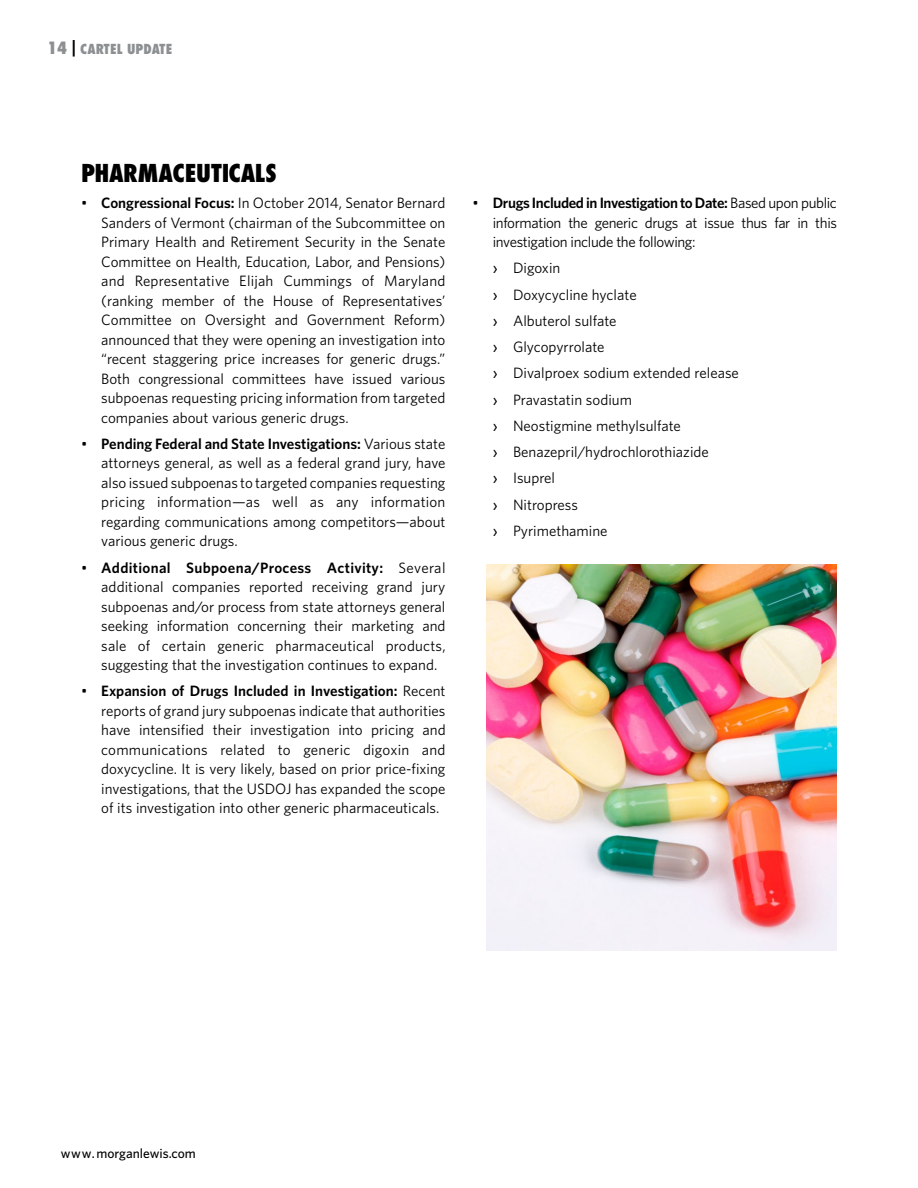
<style>
.page{position:relative;width:918px;height:1188px;background:#fff}
.page>*{position:absolute;margin:0;border:0;box-sizing:border-box;transform-origin:0 0}
.t1{font:800 condensed 24px "Futura Std";letter-spacing:-.02em;color:#000}
.t2{font:15px/19.5px "Whitney";color:#000;text-align:justify}
.t3{font:500 13.5px "Whitney";color:#000}
.t4{font:800 condensed 13.5px "Futura Std";color:#8d9092}
.s1{font-size:16.5px}
.s2{font-size:16.5px;color:#000}
.s3{font-weight:600}
.s4{font-weight:500}
</style>
<div class="page">
<img style="left:486px;top:564px;width:351px;height:387px">
<p class="t4" style="left:47px;top:41px;width:127px"><span class="s1">14</span> <span class="s2">|</span> CARTEL UPDATE</p>
<h1 class="t1" style="left:81px;top:158px;width:197px">PHARMACEUTICALS</h1>
<p class="t2" style="left:101px;top:193px;width:346px;text-indent:-20px">• <span class="s3">Congressional Focus:</span> In October 2014, Senator Bernard Sanders of Vermont (chairman of the Subcommittee on Primary Health and Retirement Security in the Senate Committee on Health, Education, Labor, and Pensions) and Representative Elijah Cummings of Maryland (ranking member of the House of Representatives’ Committee on Oversight and Government Reform) announced that they were opening an investigation into “recent staggering price increases for generic drugs.” Both congressional committees have issued various subpoenas requesting pricing information from targeted companies about various generic drugs.</p>
<p class="t2" style="left:101px;top:433px;width:346px;text-indent:-20px">• <span class="s3">Pending Federal and State Investigations:</span> Various state attorneys general, as well as a federal grand jury, have also issued subpoenas to targeted companies requesting pricing information—as well as any information regarding communications among competitors—about various generic drugs.</p>
<p class="t2" style="left:101px;top:557px;width:346px;text-indent:-20px">• <span class="s3">Additional Subpoena/Process Activity:</span> Several additional companies reported receiving grand jury subpoenas and/or process from state attorneys general seeking information concerning their marketing and sale of certain generic pharmaceutical products, suggesting that the investigation continues to expand.</p>
<p class="t2" style="left:101px;top:681px;width:346px;text-indent:-20px">• <span class="s3">Expansion of Drugs Included in Investigation:</span> Recent reports of grand jury subpoenas indicate that authorities have intensified their investigation into pricing and communications related to generic digoxin and doxycycline. It is very likely, based on prior price-fixing investigations, that the USDOJ has expanded the scope of its investigation into other generic pharmaceuticals.</p>
<p class="t2" style="left:493px;top:193px;width:346px;text-indent:-20px">• <span class="s3">Drugs Included in Investigation to Date:</span> Based upon public information the generic drugs at issue thus far in this investigation include the following:</p>
<p class="t2" style="left:493px;top:255px;width:248px;line-height:26.2px;text-align:left"><span class="s4">›</span> Digoxin<br><span class="s4">›</span> Doxycycline hyclate<br><span class="s4">›</span> Albuterol sulfate<br><span class="s4">›</span> Glycopyrrolate<br><span class="s4">›</span> Divalproex sodium extended release <span class="s4">›</span> Pravastatin sodium<br><span class="s4">›</span> Neostigmine methylsulfate<br><span class="s4">›</span> Benazepril/hydrochlorothiazide<br><span class="s4">›</span> Isuprel<br><span class="s4">›</span> Nitropress<br><span class="s4">›</span> Pyrimethamine</p>
<p class="t3" style="left:61px;top:1145px;width:137px">www.morganlewis.com</p>
</div>
